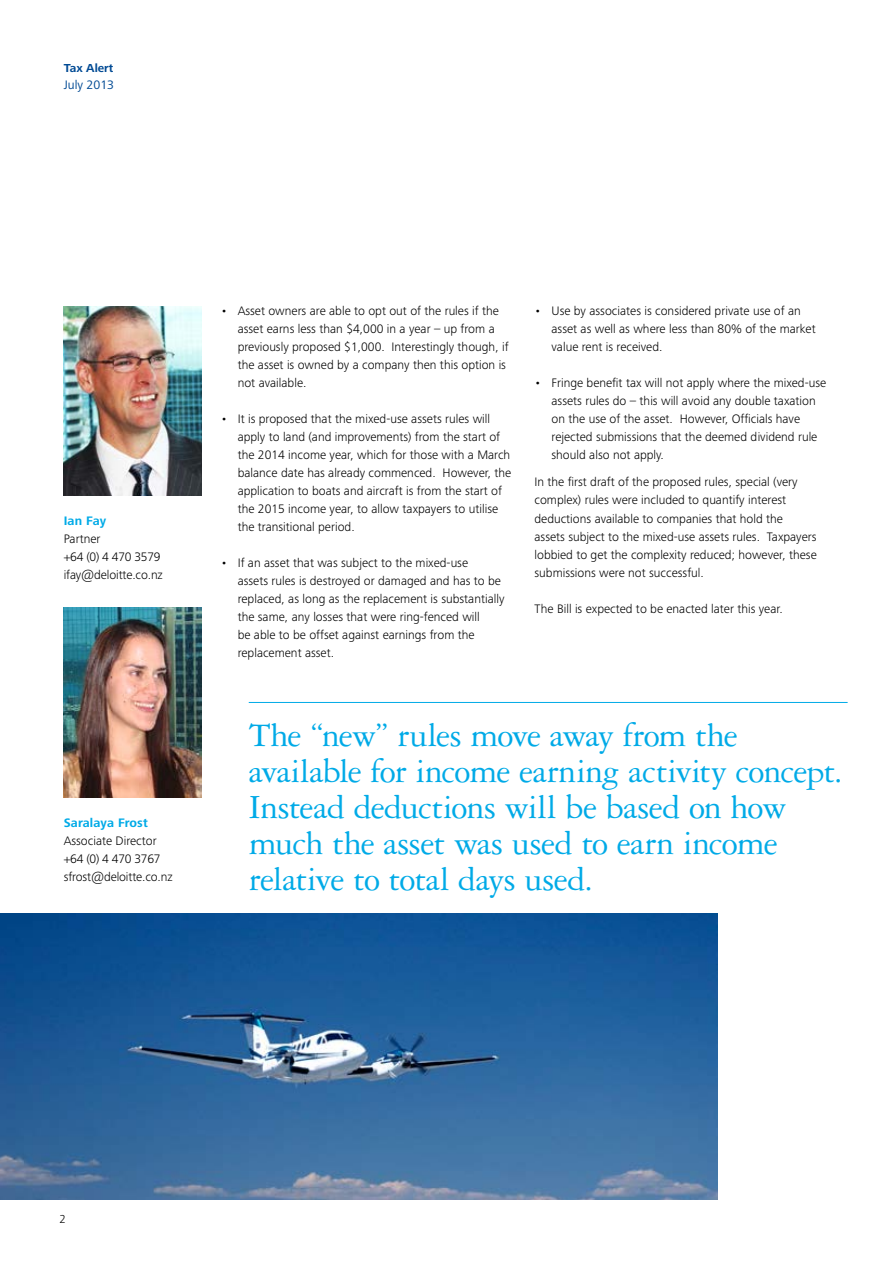
<style>
.page{position:relative;width:893px;height:1263px;background:#fff}
.page>*{position:absolute;margin:0;border:0;box-sizing:border-box;transform-origin:0 0}
.t1{font:36px/36px "Garamond 3 LT Std";letter-spacing:-.02em;color:#00aae7}
.t2{font:300 12.75px/18px "Frutiger Next Pro";color:#000}
.t3{font:700 12.75px "Frutiger Next Pro";letter-spacing:.01em;color:#00aae7}
.t4{font:12.75px "Frutiger Next Pro";color:#004a94}
.t5{font:700 12px "Frutiger Next Pro";color:#004a94}
.t6{font:300 12px "Frutiger Next Pro";color:#000}
</style>
<div class="page">
<img style="left:64px;top:306px;width:138px;height:190px">
<img style="left:64px;top:608px;width:137px;height:189px">
<hr style="left:249px;top:702px;width:599px;height:1px;background:#00aae7">
<img style="left:0;top:914px;width:717px;height:285px">
<p class="t5" style="left:64px;top:62px;width:51px">Tax Alert</p>
<p class="t4" style="left:64px;top:77px;width:52px">July 2013</p>
<p class="t3" style="left:64px;top:513px;width:44px">Ian Fay</p>
<p class="t2" style="left:64px;top:530px;width:101px">Partner<br>+64 (0) 4 470 3579 ifay@deloitte.co.nz</p>
<p class="t3" style="left:64px;top:815px;width:86px">Saralaya Frost</p>
<p class="t2" style="left:64px;top:831px;width:110px">Associate Director +64 (0) 4 470 3767 sfrost@deloitte.co.nz</p>
<p class="t2" style="left:238px;top:302px;width:272px;text-indent:-17px">• Asset owners are able to opt out of the rules if the asset earns less than $4,000 in a year – up from a previously proposed $1,000. Interestingly though, if the asset is owned by a company then this option is not available.</p>
<p class="t2" style="left:238px;top:410px;width:275px;text-indent:-17px">• It is proposed that the mixed-use assets rules will apply to land (and improvements) from the start of the 2014 income year, which for those with a March balance date has already commenced. However, the application to boats and aircraft is from the start of the 2015 income year, to allow taxpayers to utilise the transitional period.</p>
<p class="t2" style="left:238px;top:554px;width:268px;text-indent:-17px">• If an asset that was subject to the mixed-use<br>assets rules is destroyed or damaged and has to be replaced, as long as the replacement is substantially the same, any losses that were ring-fenced will<br>be able to be offset against earnings from the replacement asset.</p>
<p class="t2" style="left:551px;top:302px;width:266px;text-indent:-17px">• Use by associates is considered private use of an asset as well as where less than 80% of the market value rent is received.</p>
<p class="t2" style="left:551px;top:374px;width:276px;text-indent:-17px">• Fringe benefit tax will not apply where the mixed-use assets rules do – this will avoid any double taxation on the use of the asset. However, Officials have rejected submissions that the deemed dividend rule should also not apply.</p>
<p class="t2" style="left:534px;top:473px;width:284px">In the first draft of the proposed rules, special (very complex) rules were included to quantify interest deductions available to companies that hold the<br>assets subject to the mixed-use assets rules. Taxpayers lobbied to get the complexity reduced; however, these submissions were not successful.</p>
<p class="t2" style="left:534px;top:599px;width:250px">The Bill is expected to be enacted later this year.</p>
<h1 class="t1" style="left:249px;top:717px;width:596px">The “new” rules move away from the available for income earning activity concept.<br>Instead deductions will be based on how much the asset was used to earn income relative to total days used.</h1>
<p class="t6" style="left:60px;top:1212px;width:8px">2</p>
</div>
